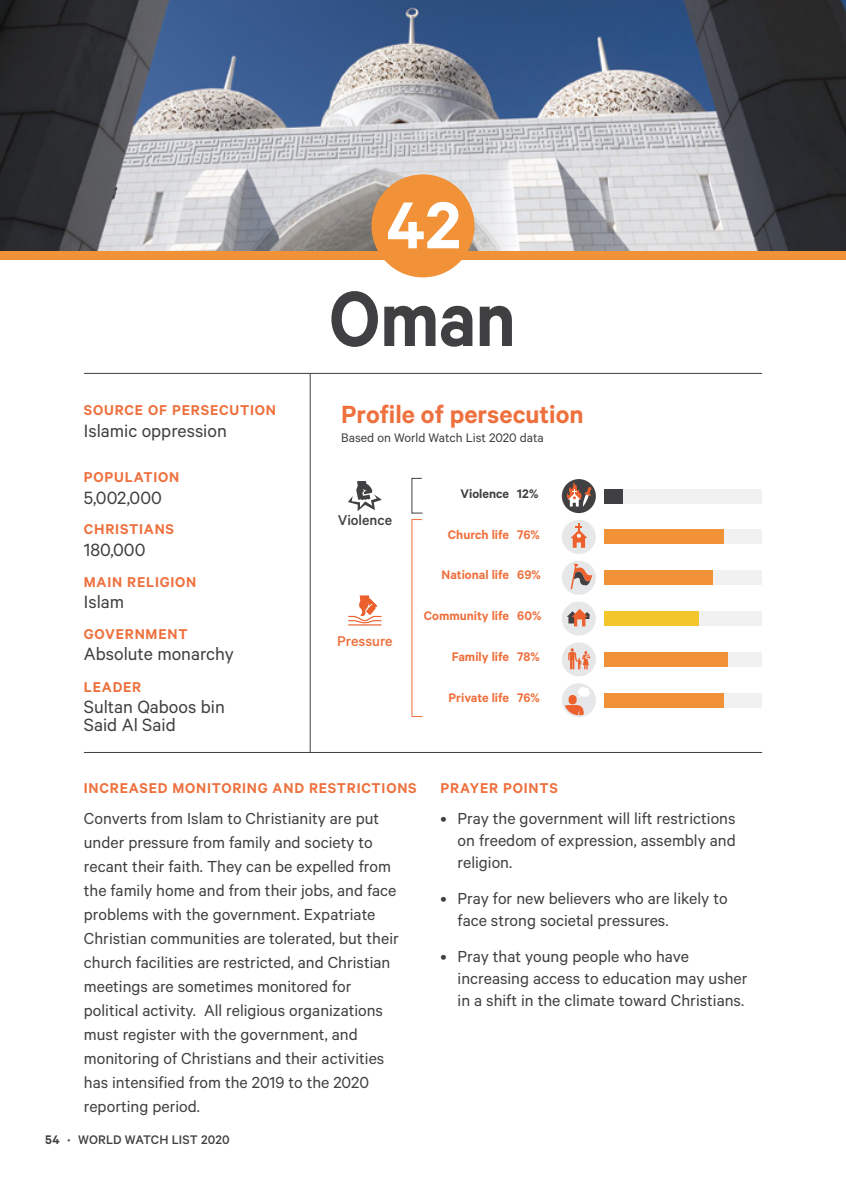
<style>
.page{position:relative;width:846px;height:1179px;background:#fff}
.page>*{position:absolute;margin:0;border:0;box-sizing:border-box;transform-origin:0 0}
.t1{font:600 88px "Calibre";color:#404042;scale:.91 1}
.Large_Number{font:600 74.6px "Calibre";color:#fff}
.Body{font:600 28px "Calibre";color:#ee703d}
.Quote_Ref{font:20px/18px "Calibre";color:#404042}
.Body-2{font:18px/24px "Calibre";color:#404042}
.Quote_Ref-2{font:600 16px "Calibre";letter-spacing:.05em;color:#ee703d}
.Body_Right-Aligned{font:500 16px "Calibre";color:#404042}
.Body_Right-Aligned-2{font:500 16px "Calibre";color:#ee703d}
.Body_Right-Aligned-3{font:600 14px "Calibre";color:#ee703d}
.Subscript{font:14px "Calibre";color:#404042}
.t2{font:500 14px "Calibre";letter-spacing:.01em;color:#404042}
.Body_Centred{font:600 14px "Calibre";letter-spacing:-.01em;color:#ee703d}
.Body_Right-Aligned-4{font:600 14px "Calibre";color:#404042}
.Body_Centred-2{font:600 14px "Calibre";color:#404042}
.s1{font-weight:600}
</style>
<div class="page">
<img style="left:0;top:0;width:846px;height:251px">
<div style="left:0;top:251px;width:846px;height:9px;background:#f19138"></div>
<hr style="left:84px;top:373px;width:678px;height:1px;background:#404042">
<hr style="left:84px;top:752px;width:678px;height:1px;background:#404042">
<hr style="left:310px;top:374px;width:1px;height:379px;background:#404042">
<div style="left:371px;top:174px;width:104px;height:103px;background:#f19138;border-radius:50%"></div>
<div style="left:604px;top:489px;width:158px;height:14px;background:#f1f1f2"></div>
<div style="left:604px;top:489px;width:19px;height:14px;background:#404042"></div>
<div style="left:604px;top:530px;width:158px;height:14px;background:#f1f1f2"></div>
<div style="left:604px;top:571px;width:158px;height:14px;background:#f1f1f2"></div>
<div style="left:604px;top:611px;width:158px;height:15px;background:#f1f1f2"></div>
<div style="left:604px;top:652px;width:158px;height:14px;background:#f1f1f2"></div>
<div style="left:604px;top:693px;width:158px;height:14px;background:#f1f1f2"></div>
<svg style="left:412px;top:478px;width:11px;height:35px"></svg>
<svg style="left:412px;top:519px;width:11px;height:198px"></svg>
<div style="left:562px;top:479px;width:34px;height:34px;background:#414042;border-radius:50%"></div>
<svg style="left:566px;top:482px;width:26px;height:25px"></svg>
<div style="left:562px;top:520px;width:34px;height:34px;background:#e6e7e8;border-radius:50%"></div>
<svg style="left:570px;top:524px;width:17px;height:24px"></svg>
<div style="left:562px;top:561px;width:34px;height:34px;background:#e6e7e8;border-radius:50%"></div>
<svg style="left:571px;top:564px;width:21px;height:25px"></svg>
<div style="left:562px;top:602px;width:34px;height:34px;background:#e6e7e8;border-radius:50%"></div>
<svg style="left:567px;top:609px;width:23px;height:17px"></svg>
<div style="left:562px;top:642px;width:34px;height:34px;background:#e6e7e8;border-radius:50%"></div>
<svg style="left:568px;top:648px;width:22px;height:21px"></svg>
<div style="left:562px;top:683px;width:34px;height:34px;background:#e6e7e8;border-radius:50%"></div>
<svg style="left:578px;top:687px;width:12px;height:11px"></svg>
<div style="left:569px;top:695px;width:8px;height:9px;background:#ec602d;border-radius:4px"></div>
<svg style="left:565px;top:705px;width:18px;height:10px"></svg>
<svg style="left:348px;top:595px;width:34px;height:31px"></svg>
<svg style="left:348px;top:481px;width:34px;height:30px"></svg>
<div style="left:604px;top:530px;width:120px;height:14px;background:#f19138"></div>
<div style="left:604px;top:571px;width:109px;height:14px;background:#f19138"></div>
<div style="left:604px;top:611px;width:95px;height:15px;background:#f3c72c"></div>
<div style="left:604px;top:652px;width:123px;height:14px;background:#f19138"></div>
<div style="left:604px;top:693px;width:120px;height:14px;background:#f19138"></div>
<p class="Large_Number" style="left:386px;top:181px;width:76px">42</p>
<p class="Quote_Ref-2" style="left:84px;top:401px;width:194px">SOURCE OF PERSECUTION</p>
<p class="Quote_Ref" style="left:84px;top:421px;width:144px">Islamic oppression</p>
<p class="Quote_Ref-2" style="left:84px;top:468px;width:97px">POPULATION</p>
<p class="Quote_Ref" style="left:84px;top:488px;width:80px">5,002,000</p>
<p class="Quote_Ref-2" style="left:84px;top:520px;width:92px">CHRISTIANS</p>
<p class="Quote_Ref" style="left:84px;top:540px;width:63px">180,000</p>
<p class="Quote_Ref-2" style="left:84px;top:573px;width:114px">MAIN RELIGION</p>
<p class="Quote_Ref" style="left:84px;top:592px;width:42px">Islam</p>
<p class="Quote_Ref-2" style="left:84px;top:624px;width:105px">GOVERNMENT</p>
<p class="Quote_Ref" style="left:84px;top:644px;width:152px">Absolute monarchy</p>
<p class="Quote_Ref-2" style="left:84px;top:677px;width:59px">LEADER</p>
<p class="Quote_Ref" style="left:84px;top:697px;width:142px">Sultan Qaboos bin<br>Said Al Said</p>
<h1 class="t1" style="left:329px;top:266px;width:207px">Oman</h1>
<p class="Body" style="left:341px;top:398px;width:244px">Profile of persecution</p>
<p class="Subscript" style="left:341px;top:430px;width:204px">Based on World Watch List 2020 data</p>
<p class="Body_Right-Aligned" style="left:338px;top:511px;width:56px">Violence</p>
<p class="Body_Right-Aligned-2" style="left:337px;top:632px;width:57px">Pressure</p>
<p class="Body_Right-Aligned-4" style="left:461px;top:485px;width:50px">Violence</p>
<p class="Body_Centred-2" style="left:517px;top:485px;width:23px">12%</p>
<p class="Body_Right-Aligned-3" style="left:448px;top:526px;width:63px">Church life</p>
<p class="Body_Centred" style="left:517px;top:526px;width:24px">76%</p>
<p class="Body_Right-Aligned-3" style="left:442px;top:567px;width:69px">National life</p>
<p class="Body_Centred" style="left:517px;top:567px;width:25px">69%</p>
<p class="Body_Right-Aligned-3" style="left:424px;top:607px;width:87px">Community life</p>
<p class="Body_Centred" style="left:517px;top:607px;width:26px">60%</p>
<p class="Body_Right-Aligned-3" style="left:452px;top:648px;width:59px">Family life</p>
<p class="Body_Centred" style="left:517px;top:648px;width:24px">78%</p>
<p class="Body_Right-Aligned-3" style="left:448px;top:689px;width:62px">Private life</p>
<p class="Body_Centred" style="left:517px;top:689px;width:24px">76%</p>
<p class="Quote_Ref-2" style="left:84px;top:778px;width:334px">INCREASED MONITORING AND RESTRICTIONS</p>
<p class="Quote_Ref-2" style="left:441px;top:778px;width:119px">PRAYER POINTS</p>
<p class="Body-2" style="left:84px;top:806px;width:316px">Converts from Islam to Christianity are put under pressure from family and society to recant their faith. They can be expelled from the family home and from their jobs, and face problems with the government. Expatriate Christian communities are tolerated, but their church facilities are restricted, and Christian meetings are sometimes monitored for political activity. All religious organizations must register with the government, and monitoring of Christians and their activities has intensified from the 2019 to the 2020 reporting period.</p>
<p class="t2" style="left:45px;top:1132px;width:186px"><span class="s1">54 ·</span> WORLD WATCH LIST 2020</p>
<p class="Body-2" style="left:458px;top:807px;width:280px;line-height:22px;text-align:justify;text-indent:-17px">• Pray the government will lift restrictions on freedom of expression, assembly and religion.</p>
<p class="Body-2" style="left:458px;top:887px;width:272px;line-height:22px;text-indent:-17px">• Pray for new believers who are likely to face strong societal pressures.</p>
<p class="Body-2" style="left:458px;top:945px;width:291px;line-height:22px;text-indent:-17px">• Pray that young people who have increasing access to education may usher in a shift in the climate toward Christians.</p>
</div>
